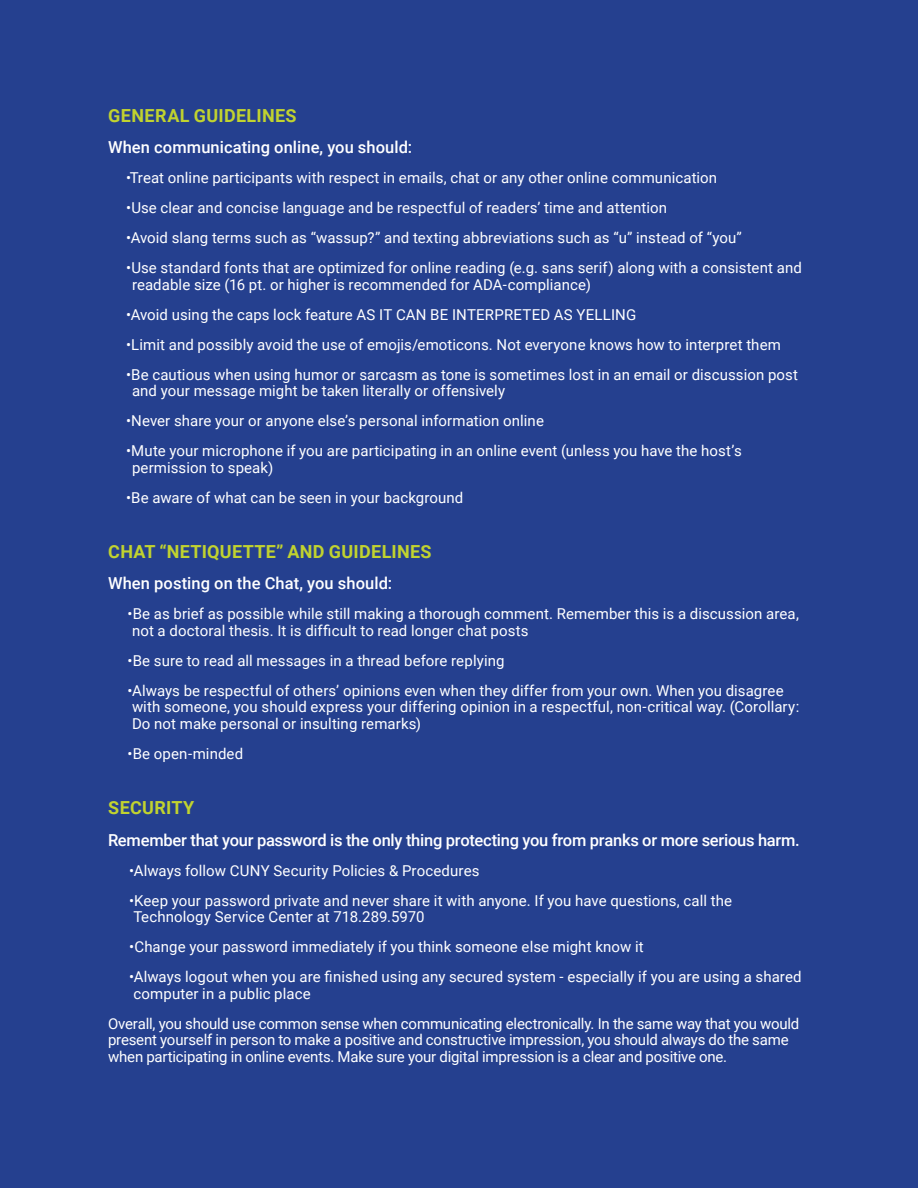
<style>
.page{position:relative;width:918px;height:1188px;background:#25408f}
.page>*{position:absolute;margin:0;border:0;box-sizing:border-box;transform-origin:0 0}
.t1{font:700 18px "Roboto";letter-spacing:.02em;color:#c1d32f}
.t2{font:500 16.5px "Roboto";letter-spacing:-.01em;color:#fff}
.t3{font:15px/16.5px "Roboto";letter-spacing:.005em;color:#fff}
.t4{font:15px/16.5px "Roboto";letter-spacing:-.015em;color:#fff}
</style>
<div class="page">
<p class="t1" style="left:108px;top:102px;width:190px">GENERAL GUIDELINES</p>
<p class="t2" style="left:108px;top:136px;width:306px">When communicating online, you should:</p>
<p class="t3" style="left:126px;top:169px;width:593px">•Treat online participants with respect in emails, chat or any other online communication</p>
<p class="t3" style="left:126px;top:199px;width:543px">•Use clear and concise language and be respectful of readers’ time and attention</p>
<p class="t3" style="left:126px;top:229px;width:617px">•Avoid slang terms such as “wassup?” and texting abbreviations such as “u” instead of “you”</p>
<p class="t3" style="left:132px;top:259px;width:671px;text-indent:-6px">•Use standard fonts that are optimized for online reading (e.g. sans serif) along with a consistent and readable size (16 pt. or higher is recommended for ADA-compliance)</p>
<p class="t3" style="left:126px;top:305px;width:512px">•Avoid using the caps lock feature AS IT CAN BE INTERPRETED AS YELLING</p>
<p class="t3" style="left:126px;top:335px;width:656px">•Limit and possibly avoid the use of emojis/emoticons. Not everyone knows how to interpret them</p>
<p class="t3" style="left:132px;top:365px;width:668px;text-indent:-6px">•Be cautious when using humor or sarcasm as tone is sometimes lost in an email or discussion post and your message might be taken literally or offensively</p>
<p class="t3" style="left:126px;top:412px;width:419px">•Never share your or anyone else’s personal information online</p>
<p class="t3" style="left:132px;top:442px;width:611px;text-indent:-6px">•Mute your microphone if you are participating in an online event (unless you have the host’s permission to speak)</p>
<p class="t3" style="left:126px;top:488px;width:339px">•Be aware of what can be seen in your background</p>
<p class="t1" style="left:108px;top:539px;width:325px">CHAT “NETIQUETTE” AND GUIDELINES</p>
<p class="t2" style="left:108px;top:572px;width:286px">When posting on the Chat, you should:</p>
<p class="t3" style="left:132px;top:605px;width:668px;text-indent:-4px">•Be as brief as possible while still making a thorough comment. Remember this is a discussion area, not a doctoral thesis. It is difficult to read longer chat posts</p>
<p class="t3" style="left:128px;top:652px;width:379px">•Be sure to read all messages in a thread before replying</p>
<p class="t3" style="left:132px;top:682px;width:669px;text-indent:-4px">•Always be respectful of others’ opinions even when they differ from your own. When you disagree with someone, you should express your differing opinion in a respectful, non-critical way. (Corollary:<br>Do not make personal or insulting remarks)</p>
<p class="t3" style="left:128px;top:745px;width:117px">•Be open-minded</p>
<p class="t1" style="left:108px;top:795px;width:88px">SECURITY</p>
<p class="t2" style="left:108px;top:828px;width:693px">Remember that your password is the only thing protecting you from pranks or more serious harm.</p>
<p class="t3" style="left:129px;top:862px;width:352px">•Always follow CUNY Security Policies &amp; Procedures</p>
<p class="t3" style="left:134px;top:892px;width:600px;text-indent:-4px">•Keep your password private and never share it with anyone. If you have questions, call the<br>Technology Service Center at 718.289.5970</p>
<p class="t3" style="left:129px;top:938px;width:516px">•Change your password immediately if you think someone else might know it</p>
<p class="t3" style="left:134px;top:968px;width:670px;text-indent:-4px">•Always logout when you are finished using any secured system - especially if you are using a shared computer in a public place</p>
<p class="t4" style="left:108px;top:1015px;width:693px">Overall, you should use common sense when communicating electronically. In the same way that you would present yourself in person to make a positive and constructive impression, you should always do the same when participating in online events. Make sure your digital impression is a clear and positive one.</p>
</div>
